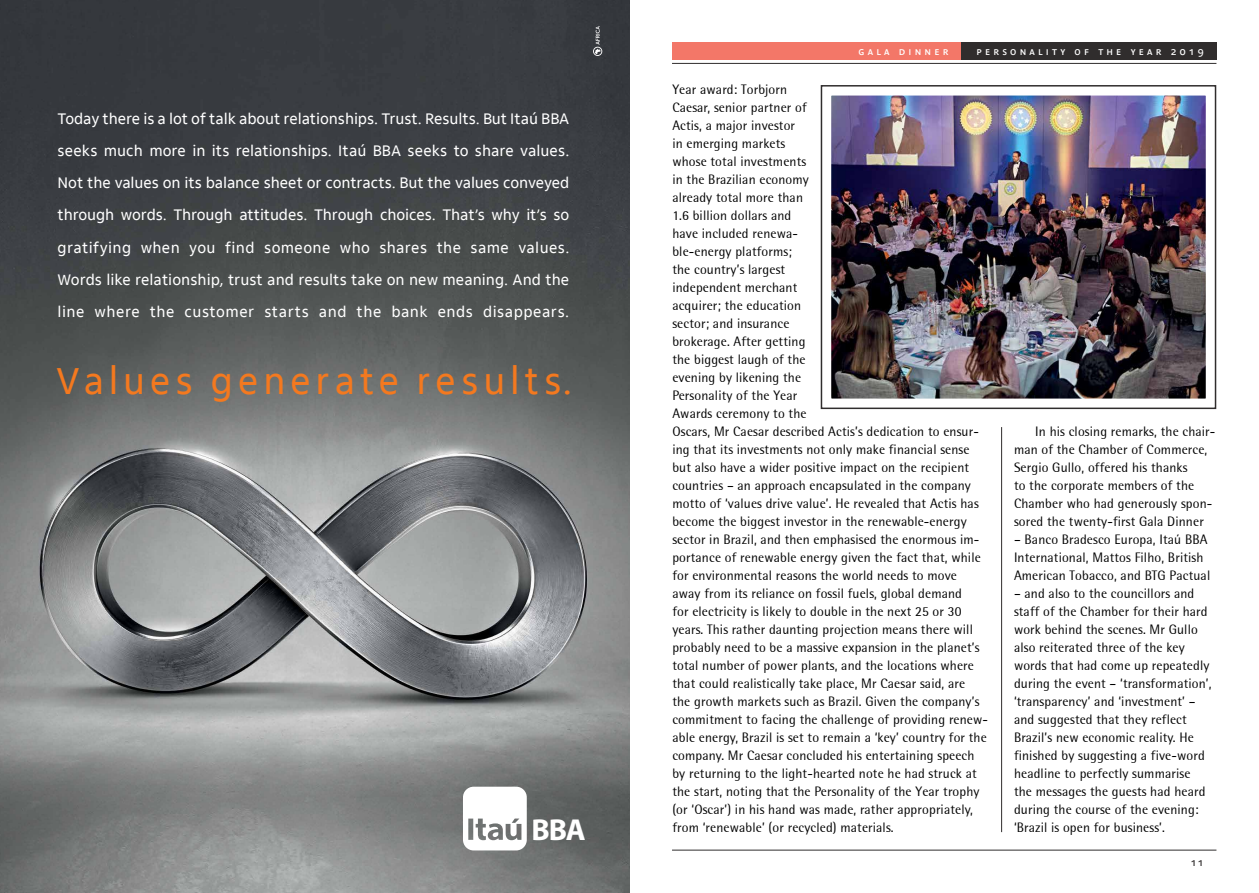
<style>
.page{position:relative;width:1259px;height:893px;background:#fff}
.page>*{position:absolute;margin:0;border:0;box-sizing:border-box;transform-origin:0 0}
.t1{font:38.55px "Itau Display";letter-spacing:.16em;color:#f4791f}
.t2{font:700 30.45px "Myriad Pro";color:#fff}
.t3{font:15.75px/32.2px "Itau Text";letter-spacing:.03em;color:#fff;text-align:justify}
.t4{font:13.5px/18px "Libre Semi Sans S Si";letter-spacing:.01em;color:#000}
.t5{font:10.5px "Parisine Caps";letter-spacing:.3em;color:#fff}
.t6{font:10.5px "Parisine Caps";color:#302d2d}
</style>
<div class="page">
<hr style="left:672px;top:850px;width:544px;height:1px;background:#302d2d">
<div style="left:672px;top:43px;width:544px;height:17px;background:#f37768"></div>
<div style="left:961px;top:43px;width:255px;height:17px;background:#302d2d"></div>
<hr style="left:672px;top:63px;width:544px;height:1px;background:#302d2d">
<hr style="left:1001px;top:427px;width:1px;height:405px;background:#302d2d">
<img style="left:0;top:0;width:629px;height:893px">
<svg style="left:463px;top:787px;width:64px;height:63px"></svg>
<svg style="left:593px;top:26px;width:9px;height:30px"></svg>
<img style="left:831px;top:96px;width:374px;height:302px">
<div style="left:820px;top:85px;width:396px;height:324px;border:2px solid #302d2d"></div>
<p class="t5" style="left:858px;top:45px;width:91px">gala dinner</p>
<p class="t5" style="left:976px;top:45px;width:229px">personality of the year 2019</p>
<p class="t4" style="left:672px;top:80px;width:317px">Year award: Torbjorn<br>Caesar, senior partner of<br>Actis, a major investor<br>in emerging markets<br>whose total investments<br>in the Brazilian economy<br>already total more than<br>1.6 billion dollars and<br>have included renewa-<br>ble-energy platforms;<br>the country’s largest<br>independent merchant<br>acquirer; the education<br>sector; and insurance<br>brokerage. After getting<br>the biggest laugh of the<br>evening by likening the<br>Personality of the Year<br>Awards ceremony to the<br>Oscars, Mr Caesar described Actis’s dedication to ensur&shy;ing that its investments not only make financial sense but also have a wider positive impact on the recipient countries – an approach encapsulated in the company motto of ‘values drive value’. He revealed that Actis has become the biggest investor in the renewable-energy sector in Brazil, and then emphasised the enormous im&shy;portance of renewable energy given the fact that, while for environmental reasons the world needs to move away from its reliance on fossil fuels, global demand<br>for electricity is likely to double in the next 25 or 30 years. This rather daunting projection means there will probably need to be a massive expansion in the planet’s total number of power plants, and the locations where that could realistically take place, Mr Caesar said, are<br>the growth markets such as Brazil. Given the company’s commitment to facing the challenge of providing renew&shy;able energy, Brazil is set to remain a ‘key’ country for the company. Mr Caesar concluded his entertaining speech by returning to the light-hearted note he had struck at the start, noting that the Personality of the Year trophy (or ‘Oscar’) in his hand was made, rather appropriately,</p>
<p class="t3" style="left:58px;top:102px;width:513px">Today there is a lot of talk about relationships. Trust. Results. But Itaú BBA seeks much more in its relationships. Itaú BBA seeks to share values.<br>Not the values on its balance sheet or contracts. But the values conveyed through words. Through attitudes. Through choices. That’s why it’s so gratifying when you find someone who shares the same values.<br>Words like relationship, trust and results take on new meaning. And the line where the customer starts and the bank ends disappears.</p>
<h1 class="t1" style="left:56px;top:359px;width:517px">Values generate results.</h1>
<p class="t4" style="left:1014px;top:422px;width:203px;text-indent:21px">In his closing remarks, the chair&shy;man of the Chamber of Commerce,<br>Sergio Gullo, offered his thanks<br>to the corporate members of the<br>Chamber who had generously spon&shy;sored the twenty-first Gala Dinner</p>
<p class="t4" style="left:1014px;top:530px;width:198px">– Banco Bradesco Europa, Itaú BBA<br>International, Mattos Filho, British<br>American Tobacco, and BTG Pactual</p>
<p class="t4" style="left:1014px;top:584px;width:199px">– and also to the councillors and staff of the Chamber for their hard work behind the scenes. Mr Gullo also reiterated three of the key words that had come up repeatedly during the event – ‘transformation’, ‘transparency’ and ‘investment’ – and suggested that they reflect Brazil’s new economic reality. He finished by suggesting a five-word headline to perfectly summarise the messages the guests had heard during the course of the evening: ‘Brazil is open for business’.</p>
<p class="t6" style="left:1191px;top:857px;width:14px">11</p>
<h2 class="t2" style="left:531px;top:810px;width:56px">BBA</h2>
<p class="t4" style="left:672px;top:818px;width:223px">from ‘renewable’ (or recycled) materials.</p>
</div>
